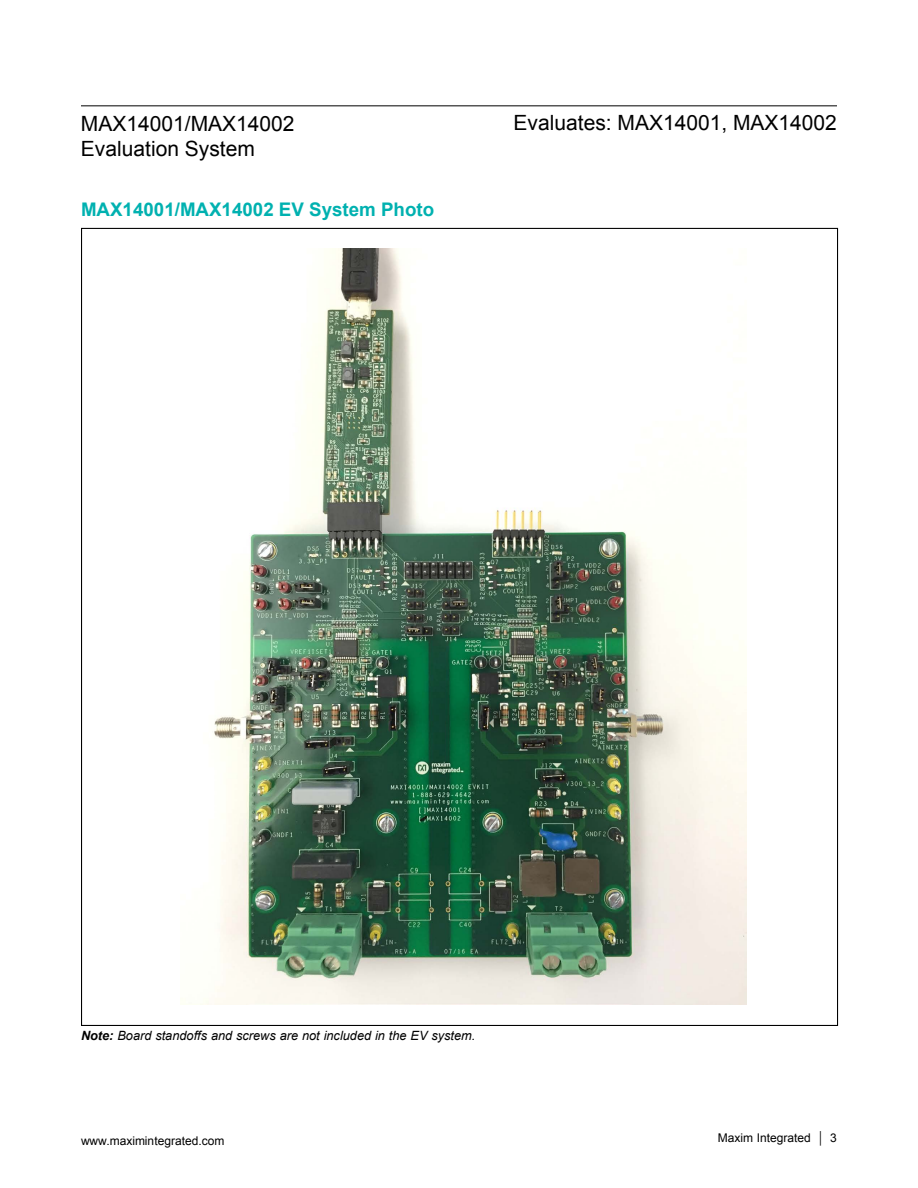
<style>
.page{position:relative;width:918px;height:1188px;background:#fff}
.page>*{position:absolute;margin:0;border:0;box-sizing:border-box;transform-origin:0 0}
.t1{font:21px "Arial";color:#000}
.t2{font:700 18.75px "Arial";color:#00b1b0}
.t3{font:italic 12.75px "Arial";color:#000}
.t4{font:12px "Arial";color:#000}
.s1{font-weight:700}
</style>
<div class="page">
<hr style="left:81px;top:105px;width:756px;height:1px;background:#000">
<img style="left:180px;top:249px;width:567px;height:756px">
<p class="t1" style="left:81px;top:109px;width:215px">MAX14001/MAX14002</p>
<p class="t1" style="left:514px;top:108px;width:325px">Evaluates: MAX14001, MAX14002</p>
<p class="t1" style="left:81px;top:135px;width:175px">Evaluation System</p>
<p class="t2" style="left:81px;top:197px;width:355px">MAX14001/MAX14002 EV System Photo</p>
<p class="t3" style="left:81px;top:1027px;width:396px"><span class="s1">Note:</span> Board standoffs and screws are not included in the EV system.</p>
<p class="t4" style="left:81px;top:1133px;width:145px">www.maximintegrated.com</p>
<p class="t4" style="left:718px;top:1130px;width:121px">Maxim Integrated │ 3</p>
</div>
